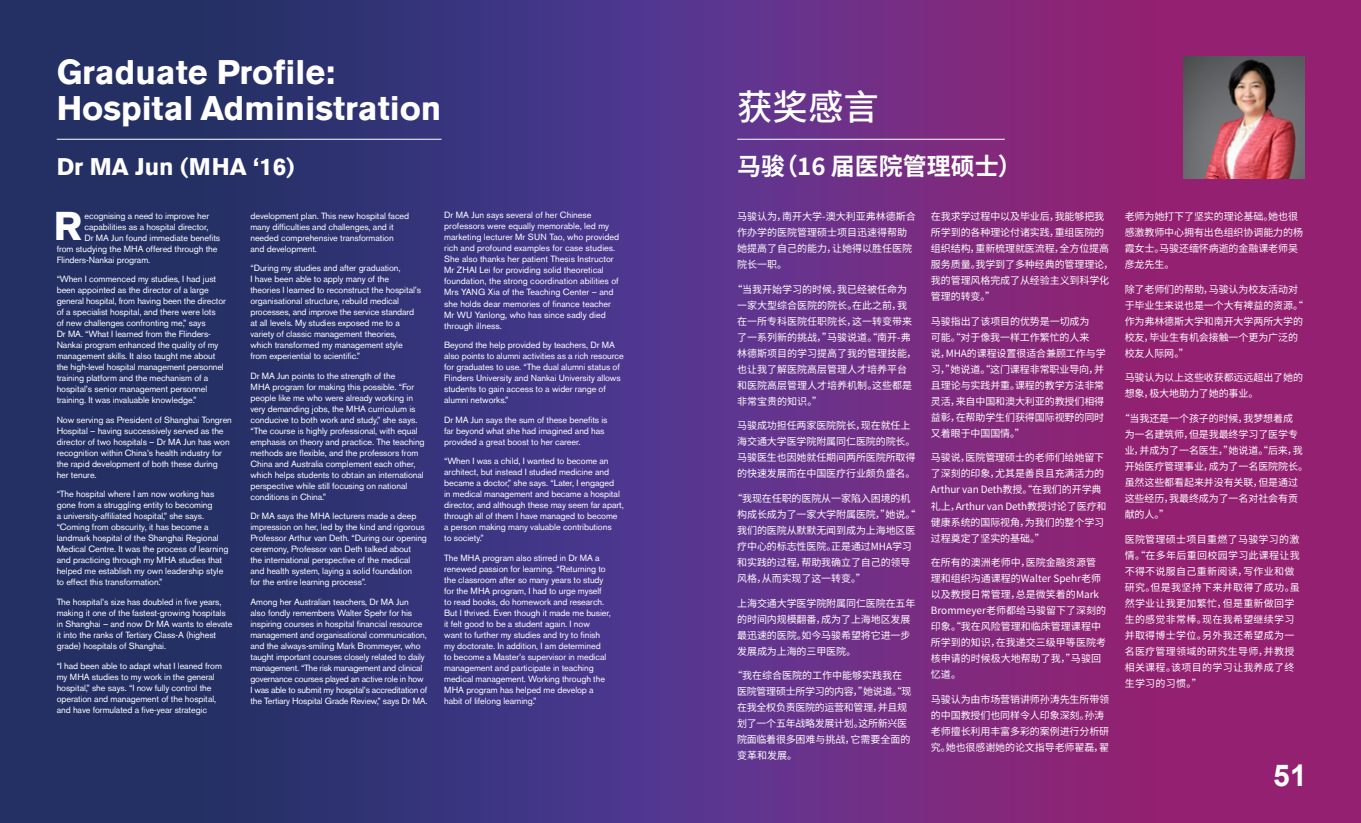
<style>
.page{position:relative;width:1361px;height:823px;background:#fff}
.page>*{position:absolute;margin:0;border:0;box-sizing:border-box;transform-origin:0 0}
.t1{font:700 40px "Akzidenz Grotesk BE";color:#fff}
.t2{font:500 35.4px "Source Han Sans CN";color:#fff}
.t3{font:700 34px/36px "Akzidenz Grotesk BE";color:#fff}
.t4{font:700 30px "Arial";color:#fff}
.t5{font:700 24px "Akzidenz Grotesk BE";color:#fff}
.t6{font:700 24px "Source Han Sans CN";color:#fff}
.t7{font:10px/16px "Source Han Sans CN";letter-spacing:-.01em;color:#fff}
.t8{font:10px/16px "Source Han Sans CN";letter-spacing:.03em;color:#fff}
.t9{font:10px/16px "Source Han Sans CN";letter-spacing:-.03em;color:#fff}
.t10{font:9px/11px "Akzidenz Grotesk BE";letter-spacing:-.01em;color:#fff}
</style>
<div class="page">
<img style="left:0;top:0;width:1361px;height:822px">
<hr style="left:57px;top:139px;width:384px;height:1px;background:#fff">
<img style="left:1183px;top:57px;width:121px;height:121px">
<hr style="left:737px;top:139px;width:268px;height:1px;background:#fff">
<h3 class="t3" style="left:57px;top:54px;width:386px">Graduate Profile:<br>Hospital Administration</h3>
<h3 class="t5" style="left:57px;top:153px;width:239px">Dr MA Jun (MHA ‘16)</h3>
<h1 class="t1" style="left:54px;top:203px;width:30px">R</h1>
<p class="t10" style="left:84px;top:210px;width:126px">ecognising a need to improve her</p>
<p class="t10" style="left:84px;top:221px;width:125px">capabilities as a hospital director,</p>
<p class="t10" style="left:84px;top:232px;width:137px">Dr MA Jun found immediate benefits</p>
<p class="t10" style="left:57px;top:243px;width:162px">from studying the MHA offered through the</p>
<p class="t10" style="left:57px;top:254px;width:95px">Flinders-Nankai program.</p>
<p class="t10" style="left:57px;top:273px;width:171px">“When I commenced my studies, I had just been appointed as the director of a large general hospital, from having been the director of a specialist hospital, and there were lots<br>of new challenges confronting me,” says<br>Dr MA. “What I learned from the Flinders-Nankai program enhanced the quality of my management skills. It also taught me about the high-level hospital management personnel training platform and the mechanism of a hospital’s senior management personnel training. It was invaluable knowledge.”</p>
<p class="t10" style="left:57px;top:414px;width:177px">Now serving as President of Shanghai Tongren Hospital – having successively served as the director of two hospitals – Dr MA Jun has won recognition within China’s health industry for the rapid development of both these during her tenure.</p>
<p class="t10" style="left:57px;top:488px;width:173px">“The hospital where I am now working has gone from a struggling entity to becoming<br>a university-affiliated hospital,” she says. “Coming from obscurity, it has become a landmark hospital of the Shanghai Regional Medical Centre. It was the process of learning and practicing through my MHA studies that helped me establish my own leadership style to effect this transformation.”</p>
<p class="t10" style="left:57px;top:596px;width:177px">The hospital’s size has doubled in five years, making it one of the fastest-growing hospitals in Shanghai – and now Dr MA wants to elevate it into the ranks of Tertiary Class-A (highest grade) hospitals of Shanghai.</p>
<p class="t10" style="left:57px;top:659px;width:167px">“I had been able to adapt what I leaned from my MHA studies to my work in the general hospital,” she says. “I now fully control the operation and management of the hospital, and have formulated a five-year strategic</p>
<p class="t10" style="left:250px;top:210px;width:160px">development plan. This new hospital faced many difficulties and challenges, and it needed comprehensive transformation and development.</p>
<p class="t10" style="left:250px;top:262px;width:172px">“During my studies and after graduation,<br>I have been able to apply many of the theories I learned to reconstruct the hospital’s organisational structure, rebuild medical processes, and improve the service standard at all levels. My studies exposed me to a variety of classic management theories,<br>which transformed my management style from experiential to scientific.”</p>
<p class="t10" style="left:250px;top:370px;width:176px">Dr MA Jun points to the strength of the<br>MHA program for making this possible. “For people like me who were already working in very demanding jobs, the MHA curriculum is conducive to both work and study,” she says. “The course is highly professional, with equal emphasis on theory and practice. The teaching methods are flexible, and the professors from China and Australia complement each other, which helps students to obtain an international perspective while still focusing on national conditions in China.”</p>
<p class="t10" style="left:250px;top:510px;width:178px">Dr MA says the MHA lecturers made a deep impression on her, led by the kind and rigorous Professor Arthur van Deth. “During our opening ceremony, Professor van Deth talked about<br>the international perspective of the medical<br>and health system, laying a solid foundation<br>for the entire learning process”.</p>
<p class="t10" style="left:250px;top:596px;width:179px">Among her Australian teachers, Dr MA Jun<br>also fondly remembers Walter Spehr for his inspiring courses in hospital financial resource management and organisational communication, and the always-smiling Mark Brommeyer, who taught important courses closely related to daily management. “The risk management and clinical governance courses played an active role in how I was able to submit my hospital’s accreditation of the Tertiary Hospital Grade Review,” says Dr MA.</p>
<p class="t10" style="left:444px;top:210px;width:176px">Dr MA Jun says several of her Chinese professors were equally memorable, led my marketing lecturer Mr SUN Tao, who provided rich and profound examples for case studies.<br>She also thanks her patient Thesis Instructor Mr ZHAI Lei for providing solid theoretical foundation, the strong coordination abilities of Mrs YANG Xia of the Teaching Center – and she holds dear memories of finance teacher Mr WU Yanlong, who has since sadly died through illness.</p>
<p class="t10" style="left:444px;top:339px;width:181px">Beyond the help provided by teachers, Dr MA also points to alumni activities as a rich resource for graduates to use. “The dual alumni status of Flinders University and Nankai University allows students to gain access to a wider range of alumni networks.”</p>
<p class="t10" style="left:444px;top:414px;width:165px">Dr MA Jun says the sum of these benefits is far beyond what she had imagined and has provided a great boost to her career.</p>
<p class="t10" style="left:444px;top:455px;width:181px">“When I was a child, I wanted to become an architect, but instead I studied medicine and became a doctor,” she says. “Later, I engaged<br>in medical management and became a hospital director, and although these may seem far apart, through all of them I have managed to become a person making many valuable contributions<br>to society.”</p>
<p class="t10" style="left:444px;top:552px;width:168px">The MHA program also stirred in Dr MA a renewed passion for learning. “Returning to the classroom after so many years to study for the MHA program, I had to urge myself to read books, do homework and research.<br>But I thrived. Even though it made me busier, it felt good to be a student again. I now<br>want to further my studies and try to finish my doctorate. In addition, I am determined<br>to become a Master’s supervisor in medical management and participate in teaching medical management. Working through the MHA program has helped me develop a habit of lifelong learning.”</p>
<h2 class="t2" style="left:737px;top:87px;width:143px">获奖感言</h2>
<h3 class="t6" style="left:737px;top:153px;width:286px">马骏（16 届医院管理硕士）</h3>
<p class="t7" style="left:737px;top:208px;width:180px">马骏认为，南开大学-澳大利亚弗林德斯合作办学的医院管理硕士项目迅速得帮助她提高了自己的能力，让她得以胜任医院院长一职。</p>
<p class="t7" style="left:737px;top:281px;width:181px;text-indent:-5px">“当我开始学习的时候，我已经被任命为一家大型综合医院的院长。在此之前，我在一所专科医院任职院长，这一转变带来了一系列新的挑战，”马骏说道。“南开-弗林德斯项目的学习提高了我的管理技能，也让我了解医院高层管理人才培养平台和医院高层管理人才培养机制。这些都是非常宝贵的知识。”</p>
<p class="t7" style="left:737px;top:417px;width:180px">马骏成功担任两家医院院长，现在就任上海交通大学医学院附属同仁医院的院长。马骏医生也因她就任期间两所医院所取得的快速发展而在中国医疗行业颇负盛名。</p>
<p class="t7" style="left:737px;top:490px;width:180px;text-indent:-5px">“我现在任职的医院从一家陷入困境的机构成长成为了一家大学附属医院，”她说。“我们的医院从默默无闻到成为上海地区医疗中心的标志性医院。正是通过MHA学习和实践的过程，帮助我确立了自己的领导风格，从而实现了这一转变。”</p>
<p class="t7" style="left:737px;top:594px;width:180px">上海交通大学医学院附属同仁医院在五年的时间内规模翻番，成为了上海地区发展最迅速的医院。如今马骏希望将它进一步发展成为上海的三甲医院。</p>
<p class="t9" style="left:737px;top:667px;width:176px;text-indent:-5px">“我在综合医院的工作中能够实践我在医院管理硕士所学习的内容，”她说道。“现在我全权负责医院的运营和管理，并且规划了一个五年战略发展计划。这所新兴医院面临着很多困难与挑战，它需要全面的变革和发展。</p>
<p class="t7" style="left:931px;top:208px;width:184px">在我求学过程中以及毕业后，我能够把我所学到的各种理论付诸实践，重组医院的组织结构，重新梳理就医流程，全方位提高服务质量。我学到了多种经典的管理理论，我的管理风格完成了从经验主义到科学化管理的转变。”</p>
<p class="t7" style="left:931px;top:313px;width:176px">马骏指出了该项目的优势是一切成为<br>可能。“对于像我一样工作繁忙的人来<br>说，MHA的课程设置很适合兼顾工作与学习，”她说道。“这门课程非常职业导向，并且理论与实践并重。课程的教学方法非常灵活，来自中国和澳大利亚的教授们相得益彰，在帮助学生们获得国际视野的同时又着眼于中国国情。”</p>
<p class="t7" style="left:931px;top:449px;width:177px">马骏说，医院管理硕士的老师们给她留下了深刻的印象，尤其是善良且充满活力的<br>Arthur van Deth教授。“在我们的开学典礼上，Arthur van Deth教授讨论了医疗和健康系统的国际视角，为我们的整个学习过程奠定了坚实的基础。”</p>
<p class="t7" style="left:931px;top:554px;width:177px">在所有的澳洲老师中，医院金融资源管理和组织沟通课程的Walter Spehr老师以及教授日常管理，总是微笑着的Mark<br>Brommeyer老师都给马骏留下了深刻的印象。“我在风险管理和临床管理课程中所学到的知识，在我递交三级甲等医院考核申请的时候极大地帮助了我，”马骏回忆道。</p>
<p class="t7" style="left:931px;top:690px;width:180px">马骏认为由市场营销讲师孙涛先生所带领的中国教授们也同样令人印象深刻。孙涛老师擅长利用丰富多彩的案例进行分析研究。她也很感谢她的论文指导老师翟磊，翟</p>
<p class="t7" style="left:1124px;top:208px;width:180px">老师为她打下了坚实的理论基础。她也很感激教师中心拥有出色组织协调能力的杨霞女士。马骏还缅怀病逝的金融课老师吴彦龙先生。</p>
<p class="t7" style="left:1124px;top:281px;width:180px">除了老师们的帮助，马骏认为校友活动对于毕业生来说也是一个大有裨益的资源。“作为弗林德斯大学和南开大学两所大学的校友，毕业生有机会接触一个更为广泛的校友人际网。”</p>
<p class="t7" style="left:1124px;top:369px;width:180px">马骏认为以上这些收获都远远超出了她的想象，极大地助力了她的事业。</p>
<p class="t7" style="left:1124px;top:410px;width:185px;text-indent:-5px">“当我还是一个孩子的时候，我梦想着成<br>为一名建筑师，但是我最终学习了医学专业，并成为了一名医生，”她说道。“后来，我开始医疗管理事业，成为了一名医院院长。虽然这些都看起来并没有关联，但是通过这些经历，我最终成为了一名对社会有贡献的人。”</p>
<p class="t8" style="left:1124px;top:530px;width:177px">医院管理硕士项目重燃了马骏学习的激情。“在多年后重回校园学习此课程让我不得不说服自己重新阅读，写作业和做研究。但是我坚持下来并取得了成功。虽然学业让我更加繁忙，但是重新做回学生的感觉非常棒。现在我希望继续学习并取得博士学位。另外我还希望成为一名医疗管理领域的研究生导师，并教授相关课程。该项目的学习让我养成了终生学习的习惯。”</p>
<h3 class="t4" style="left:1273px;top:755px;width:35px">51</h3>
</div>
